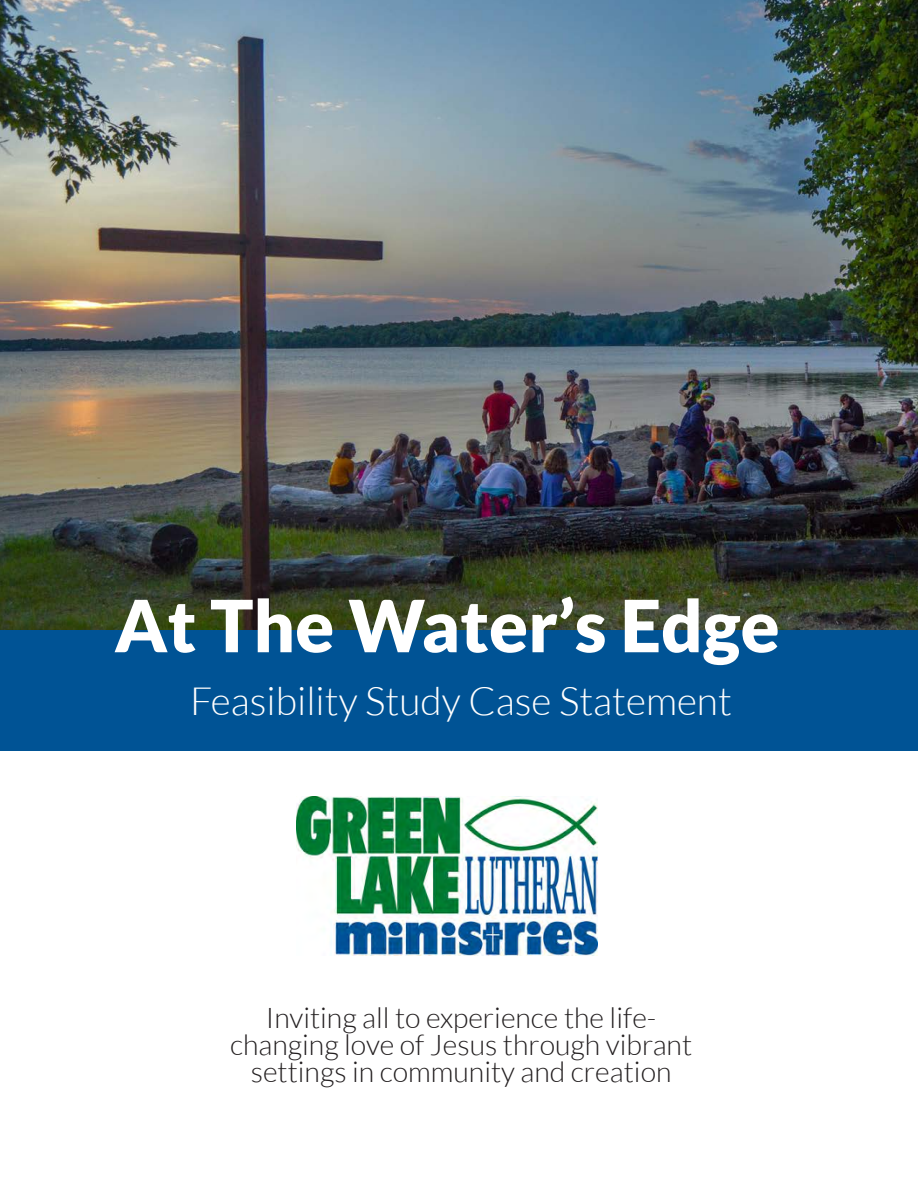
<style>
.page{position:relative;width:918px;height:1188px;background:#fff}
.page>*{position:absolute;margin:0;border:0;box-sizing:border-box;transform-origin:0 0}
.t1{font:900 72px "Lato";color:#fff}
.t2{font:300 39px "Lato";color:#fff}
.t3{font:300 28.5px/27px "Lato";color:#231f20;text-align:center}
</style>
<div class="page">
<img style="left:0;top:0;width:918px;height:630px">
<img style="left:297px;top:796px;width:300px;height:159px">
<div style="left:0;top:630px;width:918px;height:121px;background:#005395"></div>
<p class="t1" style="left:115px;top:584px;width:667px">At The Water’s Edge</p>
<p class="t2" style="left:190px;top:680px;width:543px">Feasibility Study Case Statement</p>
<p class="t3" style="left:230px;top:1005px;width:464px">Inviting all to experience the life&shy;changing love of Jesus through vibrant settings in community and creation</p>
</div>
